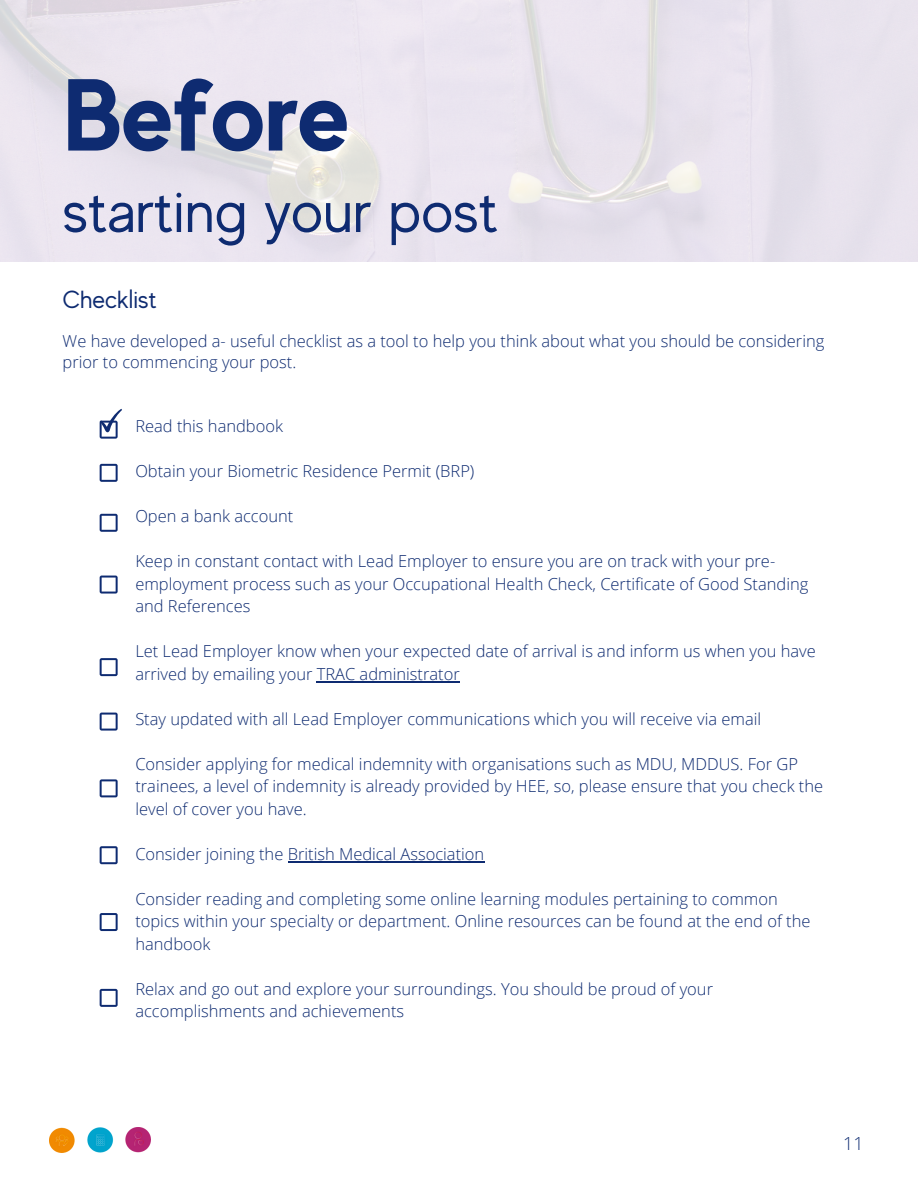
<style>
.page{position:relative;width:918px;height:1188px;background:#fff}
.page>*{position:absolute;margin:0;border:0;box-sizing:border-box;transform-origin:0 0}
.t1{font:700 102px "MADE Evolve Sans";color:#0e2b71}
.t2{font:60px "MADE Evolve Sans";color:#0e2b71}
.t3{font:24.75px "MADE Evolve Sans";color:#0e2b71}
.t4{font:300 18px "Open Sans";color:#0e2b71}
.t5{font:300 16.5px/22.5px "Open Sans";color:#0e2b71}
</style>
<div class="page">
<img style="left:49px;top:1127px;width:101px;height:26px">
<hr style="left:317px;top:681px;width:143px;height:1px;background:#0e2b71">
<hr style="left:288px;top:861px;width:196px;height:1px;background:#0e2b71">
<svg style="left:100px;top:464px;width:18px;height:18px"></svg>
<svg style="left:100px;top:514px;width:18px;height:18px"></svg>
<svg style="left:100px;top:576px;width:18px;height:18px"></svg>
<svg style="left:100px;top:658px;width:18px;height:18px"></svg>
<svg style="left:100px;top:713px;width:18px;height:18px"></svg>
<svg style="left:100px;top:779px;width:18px;height:18px"></svg>
<svg style="left:100px;top:846px;width:18px;height:18px"></svg>
<svg style="left:100px;top:409px;width:22px;height:30px"></svg>
<svg style="left:100px;top:913px;width:18px;height:18px"></svg>
<svg style="left:100px;top:989px;width:18px;height:18px"></svg>
<p class="t1" style="left:63px;top:55px;width:289px">Before</p>
<p class="t2" style="left:63px;top:178px;width:437px">starting your post</p>
<p class="t3" style="left:63px;top:285px;width:95px">Checklist</p>
<p class="t5" style="left:63px;top:329px;width:763px;line-height:21.3px">We have developed a- useful checklist as a tool to help you think about what you should be considering prior to commencing your post.</p>
<p class="t5" style="left:135px;top:415px;width:149px">Read this handbook</p>
<p class="t5" style="left:135px;top:460px;width:341px">Obtain your Biometric Residence Permit (BRP)</p>
<p class="t5" style="left:135px;top:505px;width:160px">Open a bank account</p>
<p class="t5" style="left:135px;top:550px;width:675px">Keep in constant contact with Lead Employer to ensure you are on track with your pre&shy;employment process such as your Occupational Health Check, Certificate of Good Standing and References</p>
<p class="t5" style="left:135px;top:640px;width:682px">Let Lead Employer know when your expected date of arrival is and inform us when you have arrived by emailing your TRAC administrator</p>
<p class="t5" style="left:135px;top:707px;width:627px">Stay updated with all Lead Employer communications which you will receive via email</p>
<p class="t5" style="left:135px;top:752px;width:689px">Consider applying for medical indemnity with organisations such as MDU, MDDUS. For GP trainees, a level of indemnity is already provided by HEE, so, please ensure that you check the level of cover you have.</p>
<p class="t5" style="left:135px;top:842px;width:351px">Consider joining the British Medical Association</p>
<p class="t5" style="left:135px;top:887px;width:677px">Consider reading and completing some online learning modules pertaining to common topics within your specialty or department. Online resources can be found at the end of the handbook</p>
<p class="t5" style="left:135px;top:977px;width:579px">Relax and go out and explore your surroundings. You should be proud of your accomplishments and achievements</p>
<p class="t4" style="left:843px;top:1130px;width:22px">11</p>
</div>
